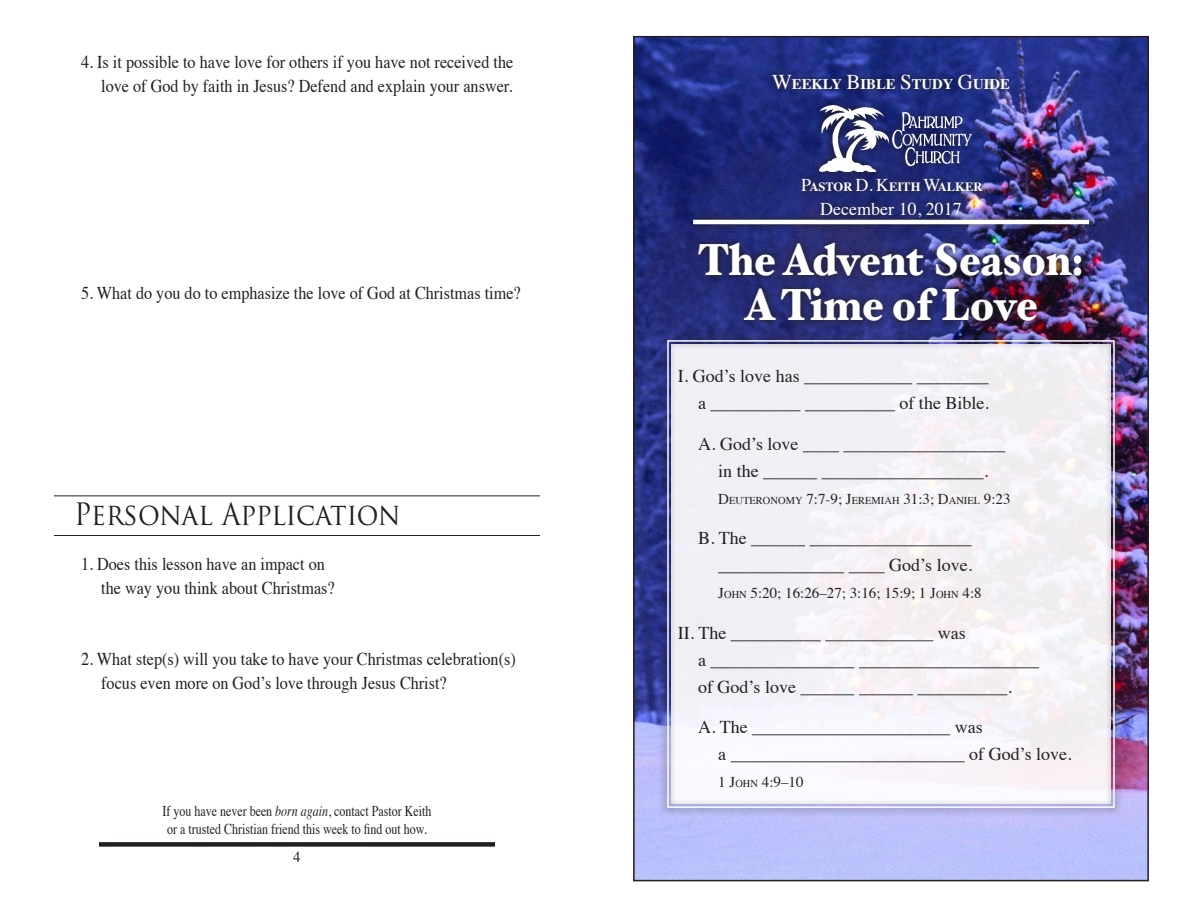
<style>
.page{position:relative;width:1188px;height:918px;background:#fff}
.page>*{position:absolute;margin:0;border:0;box-sizing:border-box;transform-origin:0 0}
.t1{font:900 45px/45px "Hoefler Text";color:#fff;text-align:center;scale:.9 1}
.Q_Head{font:30px "Trajan Pro";letter-spacing:-.01em;color:#231f20;scale:.9 1}
.Question{font:18px/24px "Times";color:#231f20;text-align:right;scale:.9 1}
.Heading_4{font:18px/27px "Times";color:#231f20;text-align:center}
.Heading_3{font:18px/27px "Times";color:#231f20;text-align:right}
.Question_1{font:18px/24px "Times";color:#231f20;scale:.9 1}
.t2{font:18px "Times";color:#fff}
.t3{font:15px/18px "Times";color:#231f20;text-align:center;scale:.8 1}
.Heading_4-2{font:15px "Times";color:#231f20}
.t4{font:15px "Times";color:#231f20}
.t5{font:700 14.7px "Times";color:#fff}
.t6{font:700 12.6px "Times";color:#fff}
.Heading_4-3{font:10.5px "Times";color:#231f20}
.s1{font-style:italic}
.s2{font-weight:400;font-size:21px}
.s3{font-weight:400;font-size:18px}
.s4{font-size:15px}
.s5{font-size:10.5px}
</style>
<div class="page">
<img style="left:636px;top:39px;width:510px;height:839px">
<div style="left:99px;top:842px;width:396px;height:5px;background:#231f20"></div>
<svg style="left:765px;top:67px;width:252px;height:31px;background:#212e7a"></svg>
<img style="left:685px;top:212px;width:412px;height:21px">
<hr style="left:693px;top:220px;width:396px;height:4px;background:#fff">
<svg style="left:795px;top:171px;width:195px;height:28px;background:#262d6c"></svg>
<svg style="left:812px;top:98px;width:167px;height:82px;background:#1d2a78"></svg>
<img style="left:819px;top:106px;width:153px;height:66px">
<svg style="left:659px;top:332px;width:464px;height:484px;fill:#f1f0f5"></svg>
<div style="left:667px;top:340px;width:448px;height:468px;border:2px solid #fff"></div>
<hr style="left:54px;top:495px;width:486px;height:1px;background:#231f20">
<hr style="left:54px;top:535px;width:486px;height:1px;background:#231f20">
<svg style="left:814px;top:195px;width:155px;height:25px;background:#272e6f"></svg>
<img style="left:691px;top:235px;width:398px;height:95px">
<p class="Question" style="left:81px;top:48px;width:482px">4. Is it possible to have love for others if you have not received the love of God by faith in Jesus? Defend and explain your answer.</p>
<p class="Question" style="left:81px;top:279px;width:490px">5. What do you do to emphasize the love of God at Christmas time?</p>
<p class="Q_Head" style="left:74px;top:495px;width:364px">Personal Application</p>
<p class="Question_1" style="left:101px;top:550px;width:261px;text-indent:-20px">1. Does this lesson have an impact on the way you think about Christmas?</p>
<p class="Question" style="left:101px;top:646px;width:462px;text-align:left;text-indent:-20px">2. What step(s) will you take to have your Christmas celebration(s) focus even more on God’s love through Jesus Christ?</p>
<p class="t3" style="left:162px;top:801px;width:338px">If you have never been <span class="s1">born again</span>, contact Pastor Keith or a trusted Christian friend this week to find out how.</p>
<p class="t4" style="left:293px;top:843px;width:9px">4</p>
<p class="t5" style="left:772px;top:70px;width:239px"><span class="s2">W</span>EEKLY <span class="s2">B</span>IBLE <span class="s2">S</span>TUDY <span class="s2">G</span>UIDE</p>
<p class="t6" style="left:801px;top:175px;width:183px"><span class="s3">P</span>ASTOR <span class="s3">D. K</span>EITH <span class="s3">W</span>ALKER</p>
<p class="t2" style="left:820px;top:192px;width:143px">December 10, 2017</p>
<p class="t1" style="left:698px;top:237px;width:431px">The Advent Season:<br>A Time of Love</p>
<p class="Heading_3" style="left:678px;top:361px;width:313px">I. God’s love has ____________ ________ a __________ __________ of the Bible.</p>
<p class="Heading_4" style="left:698px;top:428px;width:309px">A. God’s love ____ __________________ in the ______ __________________.</p>
<p class="Heading_4-3" style="left:718px;top:490px;width:294px"><span class="s4">D</span>EUTERONOMY <span class="s4">7:7-9; J</span>EREMIAH <span class="s4">31:3; D</span>ANIEL <span class="s4">9:23</span></p>
<p class="Heading_4" style="left:698px;top:523px;width:276px;text-align:right">B. The ______ __________________ ______________ ____ God’s love.</p>
<p class="Heading_4-2" style="left:718px;top:579px;width:265px">J<span class="s5">OHN</span> 5:20; 16:26–27; 3:16; 15:9; 1 J<span class="s5">OHN</span> 4:8</p>
<p class="Heading_3" style="left:698px;top:617px;width:342px;text-align:left;text-indent:-20px">II. The __________ ____________ was<br>a ________________ ____________________ of God’s love ______ ______ __________.</p>
<p class="Heading_4" style="left:718px;top:712px;width:355px;text-align:left;text-indent:-20px">A. The ______________________ was<br>a __________________________ of God’s love.</p>
<p class="Heading_4-2" style="left:718px;top:768px;width:87px">1 J<span class="s5">OHN</span> 4:9–10</p>
</div>
